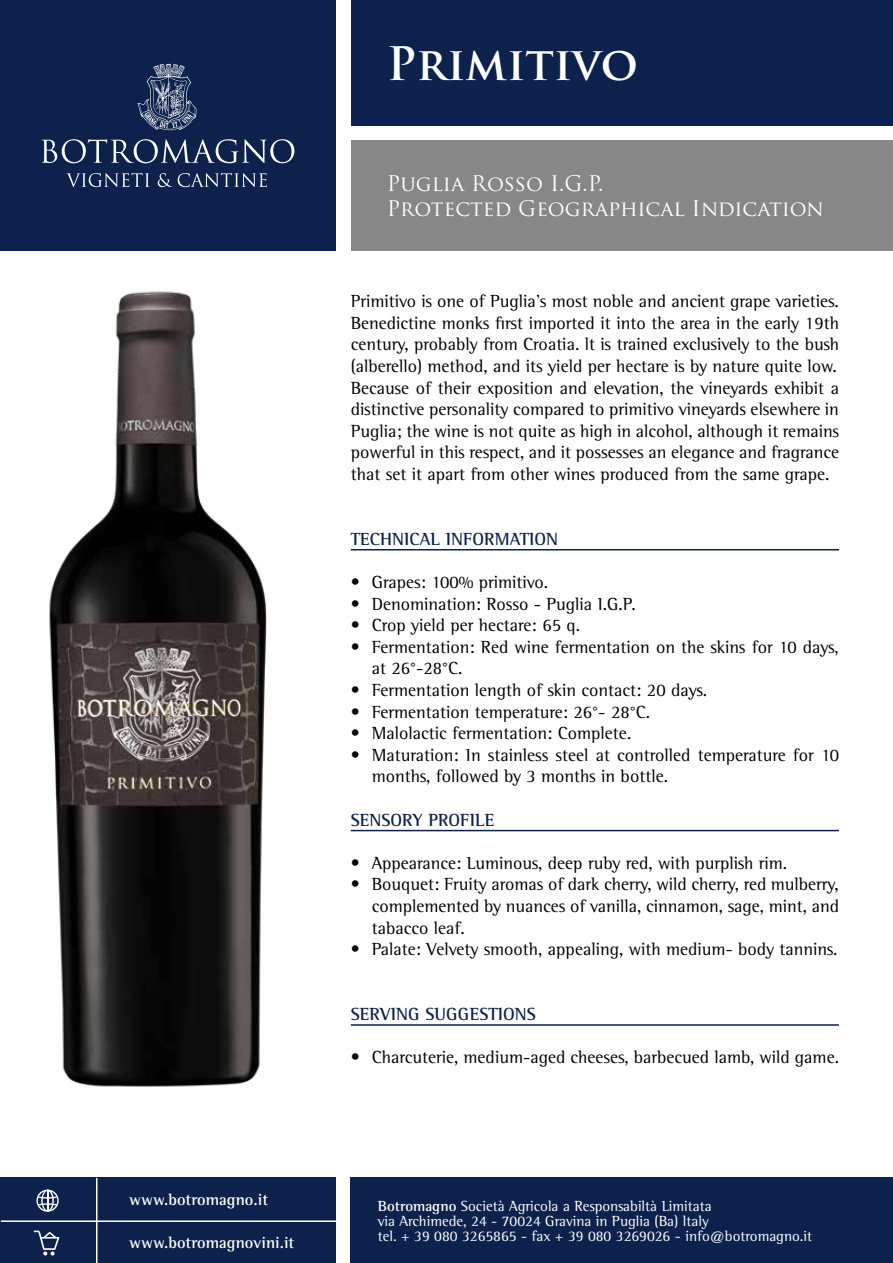
<style>
.page{position:relative;width:893px;height:1263px;background:#fff}
.page>*{position:absolute;margin:0;border:0;box-sizing:border-box;transform-origin:0 0}
.t1{font:700 45px "Trajan Pro";color:#fff}
.t2{font:21px/25.2px "Trajan Pro";color:#fff}
.t3{font:18px/21.6px "Rotis Semi Serif";color:#000}
.t4{font:700 18px "Rotis Semi Serif";color:#0c224c}
.t5{font:700 16.5px "Rotis Semi Serif";color:#fff}
.t6{font:15px/15px "Rotis Semi Serif";color:#fff}
.s1{font-weight:700}
</style>
<div class="page">
<div style="left:0;top:0;width:336px;height:251px;background:#0c224c"></div>
<div style="left:0;top:1178px;width:336px;height:85px;background:#0c224c"></div>
<div style="left:351px;top:1178px;width:542px;height:85px;background:#0c224c"></div>
<div style="left:351px;top:0;width:542px;height:125px;background:#0c224c"></div>
<div style="left:351px;top:140px;width:542px;height:111px;background:#878787"></div>
<svg style="left:34px;top:1230px;width:25px;height:25px"></svg>
<svg style="left:36px;top:1189px;width:23px;height:23px"></svg>
<hr style="left:96px;top:1178px;width:1px;height:85px;background:#fff">
<hr style="left:1px;top:1220px;width:335px;height:2px;background:#fff">
<svg style="left:138px;top:64px;width:58px;height:66px"></svg>
<svg style="left:41px;top:139px;width:253px;height:24px"></svg>
<svg style="left:66px;top:173px;width:84px;height:14px"></svg>
<svg style="left:158px;top:173px;width:14px;height:14px"></svg>
<svg style="left:178px;top:173px;width:89px;height:14px"></svg>
<hr style="left:351px;top:549px;width:488px;height:1px;background:#0c224c">
<hr style="left:351px;top:830px;width:488px;height:1px;background:#0c224c">
<hr style="left:351px;top:1024px;width:488px;height:2px;background:#0c224c">
<img style="left:49px;top:291px;width:218px;height:796px">
<p class="t5" style="left:129px;top:1190px;width:140px">www.botromagno.it</p>
<p class="t5" style="left:129px;top:1232px;width:167px">www.botromagnovini.it</p>
<h1 class="t1" style="left:387px;top:35px;width:253px">Primitivo</h1>
<p class="t2" style="left:387px;top:170px;width:438px">Puglia Rosso I.G.P.<br>Protected Geographical Indication</p>
<p class="t3" style="left:351px;top:290px;width:490px">Primitivo is one of Puglia’s most noble and ancient grape varieties.<br>Benedictine monks first imported it into the area in the early 19th century, probably from Croatia. lt is trained exclusively to the bush (alberello) method, and its yield per hectare is by nature quite low.<br>Because of their exposition and elevation, the vineyards exhibit a distinctive personality compared to primitivo vineyards elsewhere in Puglia; the wine is not quite as high in alcohol, although it remains powerful in this respect, and it possesses an elegance and fragrance that set it apart from other wines produced from the same grape.</p>
<p class="t4" style="left:351px;top:528px;width:209px">TECHNICAL INFORMATION</p>
<p class="t3" style="left:351px;top:571px;width:199px">• Grapes: 100% primitivo.</p>
<p class="t3" style="left:351px;top:593px;width:286px">• Denomination: Rosso - Puglia I.G.P.</p>
<p class="t3" style="left:351px;top:614px;width:231px">• Crop yield per hectare: 65 q.</p>
<p class="t3" style="left:372px;top:636px;width:469px;text-indent:-21px">• Fermentation: Red wine fermentation on the skins for 10 days, at 26°-28°C.</p>
<p class="t3" style="left:351px;top:679px;width:358px">• Fermentation length of skin contact: 20 days.</p>
<p class="t3" style="left:351px;top:701px;width:301px">• Fermentation temperature: 26°- 28°C.</p>
<p class="t3" style="left:351px;top:722px;width:282px">• Malolactic fermentation: Complete.</p>
<p class="t3" style="left:372px;top:744px;width:469px;text-indent:-21px">• Maturation: In stainless steel at controlled temperature for 10 months, followed by 3 months in bottle.</p>
<p class="t4" style="left:351px;top:809px;width:145px">SENSORY PROFILE</p>
<p class="t3" style="left:351px;top:852px;width:438px">• Appearance: Luminous, deep ruby red, with purplish rim.</p>
<p class="t3" style="left:372px;top:873px;width:469px;text-align:justify;text-indent:-21px">• Bouquet: Fruity aromas of dark cherry, wild cherry, red mulberry, complemented by nuances of vanilla, cinnamon, sage, mint, and tabacco leaf.</p>
<p class="t3" style="left:351px;top:938px;width:488px">• Palate: Velvety smooth, appealing, with medium- body tannins.</p>
<p class="t4" style="left:351px;top:1003px;width:186px">SERVING SUGGESTIONS</p>
<p class="t3" style="left:351px;top:1046px;width:490px">• Charcuterie, medium-aged cheeses, barbecued lamb, wild game.</p>
<p class="t6" style="left:378px;top:1198px;width:436px"><span class="s1">Botromagno</span> Società Agricola a Responsabiltà Limitata<br>via Archimede, 24 - 70024 Gravina in Puglia (Ba) ltaly<br>tel. + 39 080 3265865 - fax + 39 080 3269026 - info@botromagno.it</p>
</div>
